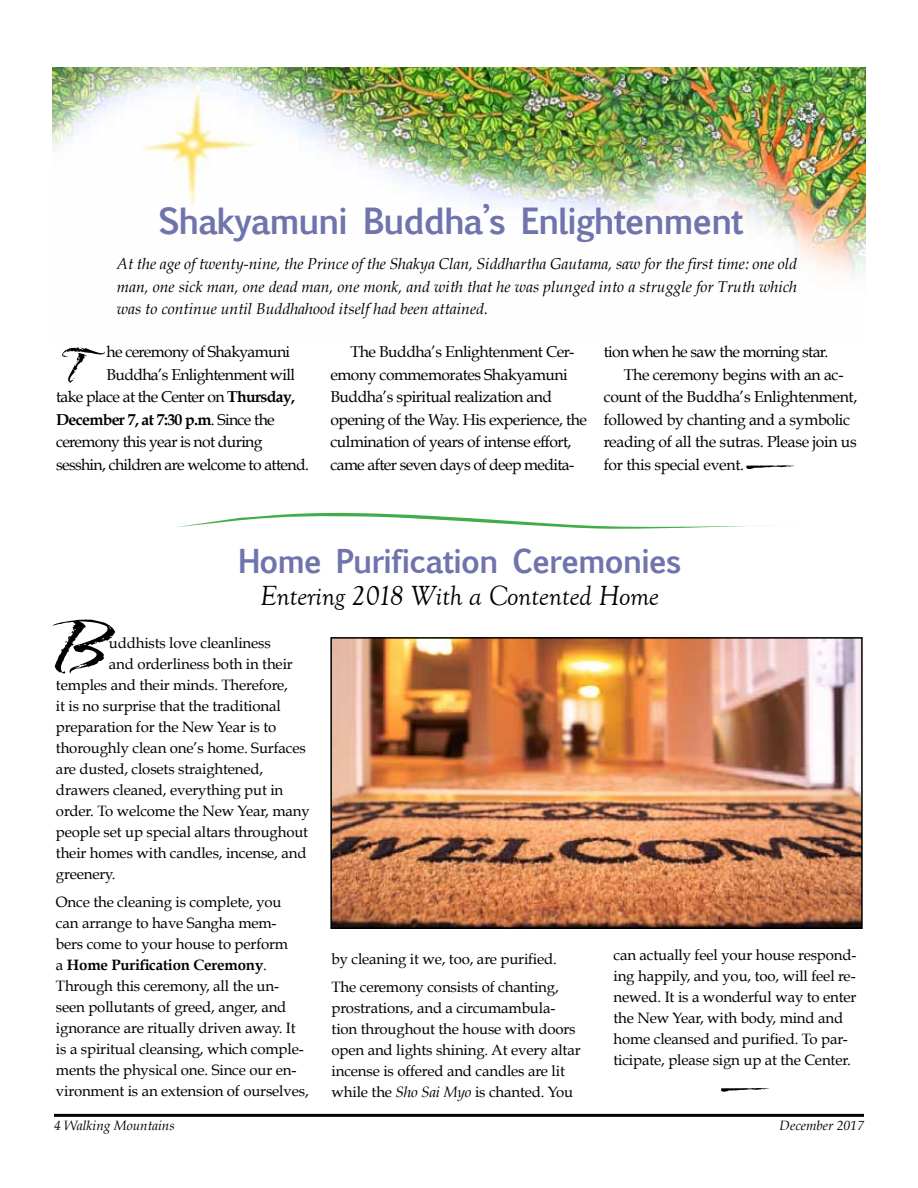
<style>
.page{position:relative;width:918px;height:1188px;background:#fff}
.page>*{position:absolute;margin:0;border:0;box-sizing:border-box;transform-origin:0 0}
.t1{font:85.5px "Arid ITC";color:#000}
.t2{font:53.55px "Arid ITC";color:#000}
.t3{font:48px "Arid ITC";color:#000;scale:2 1}
.t4{font:700 34.5px "Euphemia UCAS";letter-spacing:-.04em;color:#7074ad}
.t5{font:700 31.5px "Euphemia UCAS";letter-spacing:-.04em;color:#7074ad}
.t6{font:italic 28.5px "Goudy Old Style T";letter-spacing:-.01em;color:#000}
.t7{font:15.75px/22.5px "Book Antiqua";letter-spacing:-.03em;color:#000}
.t8{font:italic 15.75px/22.5px "Book Antiqua";color:#000;text-align:justify}
.t9{font:700 15.75px "Book Antiqua";letter-spacing:-.04em;color:#000}
.t10{font:15px/21px "Book Antiqua";letter-spacing:-.01em;color:#000}
.t11{font:italic 13.5px "Book Antiqua";color:#000}
.s1{font-weight:700}
.s2{font-weight:400}
.s3{font-style:italic}
</style>
<div class="page">
<hr style="left:54px;top:1114px;width:810px;height:3px;background:#000">
<img style="left:52px;top:68px;width:814px;height:209px">
<svg style="left:176px;top:512px;width:618px;height:17px"></svg>
<img style="left:333px;top:640px;width:527px;height:286px">
<div style="left:330px;top:637px;width:533px;height:292px;border:2px solid #000"></div>
<h3 class="t4" style="left:158px;top:195px;width:587px">Shakyamuni Buddha’s Enlightenment</h3>
<p class="t8" style="left:117px;top:253px;width:682px">At the age of twenty-nine, the Prince of the Shakya Clan, Siddhartha Gautama, saw for the first time: one old man, one sick man, one dead man, one monk, and with that he was plunged into a struggle for Truth which was to continue until Buddhahood itself had been attained.</p>
<h2 class="t2" style="left:63px;top:337px;width:21px">T</h2>
<p class="t7" style="left:107px;top:340px;width:185px">he ceremony of Shakyamuni</p>
<p class="t7" style="left:107px;top:363px;width:190px">Buddha’s Enlightenment will</p>
<p class="t7" style="left:56px;top:385px;width:241px">take place at the Center on <span class="s1">Thursday,</span></p>
<p class="t9" style="left:56px;top:410px;width:220px">December 7, at 7:30 p.m<span class="s2">. Since the</span></p>
<p class="t7" style="left:56px;top:430px;width:208px">ceremony this year is not during</p>
<p class="t7" style="left:56px;top:453px;width:254px">sesshin, children are welcome to attend.</p>
<p class="t7" style="left:330px;top:340px;width:258px;text-indent:20px">The Buddha’s Enlightenment Cer&shy;emony commemorates Shakyamuni Buddha’s spiritual realization and opening of the Way. His experience, the culmination of years of intense effort, came after seven days of deep medita-</p>
<p class="t7" style="left:604px;top:340px;width:226px">tion when he saw the morning star.</p>
<p class="t7" style="left:624px;top:363px;width:221px">The ceremony begins with an ac-</p>
<p class="t7" style="left:604px;top:386px;width:255px">count of the Buddha’s Enlightenment,</p>
<p class="t7" style="left:604px;top:408px;width:248px">followed by chanting and a symbolic</p>
<p class="t7" style="left:604px;top:431px;width:255px">reading of all the sutras. Please join us</p>
<p class="t7" style="left:604px;top:453px;width:142px">for this special event.</p>
<h3 class="t3" style="left:743px;top:438px;width:27px">—</h3>
<h3 class="t5" style="left:238px;top:538px;width:445px">Home Purification Ceremonies</h3>
<h3 class="t6" style="left:260px;top:581px;width:400px">Entering 2018 With a Contented Home</h3>
<h1 class="t1" style="left:56px;top:600px;width:53px">B</h1>
<p class="t10" style="left:109px;top:632px;width:163px">uddhists love cleanliness</p>
<p class="t10" style="left:109px;top:653px;width:185px">and orderliness both in their</p>
<p class="t10" style="left:56px;top:674px;width:233px">temples and their minds. Therefore,</p>
<p class="t10" style="left:56px;top:695px;width:226px">it is no surprise that the traditional</p>
<p class="t10" style="left:56px;top:716px;width:222px">preparation for the New Year is to</p>
<p class="t10" style="left:56px;top:737px;width:251px">thoroughly clean one’s home. Surfaces</p>
<p class="t10" style="left:56px;top:758px;width:209px">are dusted, closets straightened,</p>
<p class="t10" style="left:56px;top:779px;width:229px">drawers cleaned, everything put in</p>
<p class="t10" style="left:56px;top:800px;width:255px">order. To welcome the New Year, many</p>
<p class="t10" style="left:56px;top:821px;width:254px">people set up special altars throughout</p>
<p class="t10" style="left:56px;top:842px;width:252px">their homes with candles, incense, and</p>
<p class="t10" style="left:56px;top:863px;width:61px">greenery.</p>
<p class="t10" style="left:56px;top:891px;width:254px">Once the cleaning is complete, you<br>can arrange to have Sangha mem-<br>bers come to your house to perform<br>a <span class="s1">Home Purification Ceremony</span>.<br>Through this ceremony, all the un&shy;seen pollutants of greed, anger, and ignorance are ritually driven away. It is a spiritual cleansing, which comple&shy;ments the physical one. Since our en&shy;vironment is an extension of ourselves,</p>
<p class="t10" style="left:332px;top:945px;width:229px;line-height:27.8px">by cleaning it we, too, are purified.<br>The ceremony consists of chanting,</p>
<p class="t10" style="left:332px;top:998px;width:251px">prostrations, and a circumambula&shy;tion throughout the house with doors open and lights shining. At every altar incense is offered and candles are lit while the <span class="s3">Sho Sai Myo</span> is chanted. You</p>
<p class="t10" style="left:614px;top:944px;width:244px">can actually feel your house respond&shy;ing happily, and you, too, will feel re&shy;newed. It is a wonderful way to enter the New Year, with body, mind and home cleansed and purified. To par&shy;ticipate, please sign up at the Center.</p>
<h3 class="t3" style="left:718px;top:1060px;width:27px">—</h3>
<p class="t11" style="left:54px;top:1118px;width:122px">4 Walking Mountains</p>
<p class="t11" style="left:780px;top:1118px;width:86px">December 2017</p>
</div>
